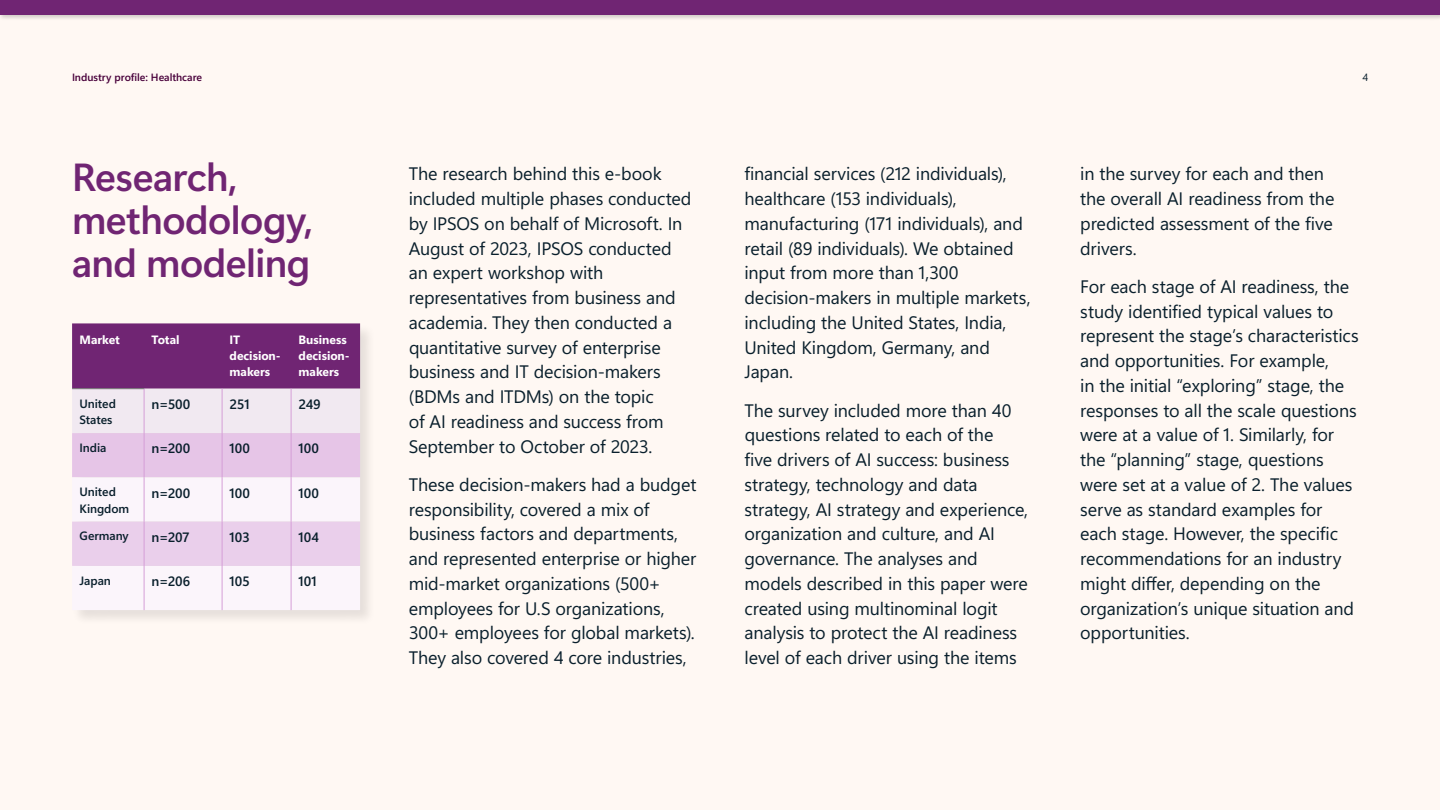
<style>
.page{position:relative;width:1440px;height:810px;background:#fff8f3}
.page>*{position:absolute;margin:0;border:0;box-sizing:border-box;transform-origin:0 0}
.Section{font:39px/42.9px "Segoe Sans 240000";letter-spacing:-.015em;color:#702573}
.SH1{font:18px/24.8px "Segoe Sans a 8000";letter-spacing:-.01em;color:#091f2c}
.Body_Copy{font:13.5px "Segoe Sans a 8000";letter-spacing:-.01em;color:#091f2c}
.Caption_1{font:12px/15.8px "Segoe Sans a 8000 2 bc 0000";color:#fff}
.SH1-2{font:12px/16.5px "Segoe Sans a 8000";letter-spacing:-.005em;color:#091f2c}
.t1{font:10.5px "Segoe Sans a 8000";letter-spacing:-.005em;color:#48003a}
.t2{font:10.5px "Segoe Sans a 8000";color:#091f2c}
</style>
<div class="page">
<div style="left:71px;top:323px;width:305px;height:303px;background:#000;opacity:.1"></div>
<svg style="left:72px;top:323px;width:288px;height:287px"></svg>
<hr style="left:72px;top:388px;width:72px;height:1px;background:#737373">
<hr style="left:144px;top:389px;width:1px;height:44px;background:#d59ed7">
<hr style="left:144px;top:433px;width:1px;height:44px;background:#d59ed7">
<hr style="left:144px;top:477px;width:1px;height:45px;background:#d59ed7">
<hr style="left:144px;top:522px;width:1px;height:44px;background:#d59ed7">
<hr style="left:144px;top:566px;width:1px;height:44px;background:#d59ed7">
<hr style="left:222px;top:389px;width:1px;height:44px;background:#d59ed7">
<hr style="left:291px;top:389px;width:1px;height:44px;background:#d59ed7">
<hr style="left:222px;top:433px;width:1px;height:44px;background:#d59ed7">
<hr style="left:291px;top:433px;width:1px;height:44px;background:#d59ed7">
<hr style="left:222px;top:477px;width:1px;height:45px;background:#d59ed7">
<hr style="left:291px;top:477px;width:1px;height:45px;background:#d59ed7">
<hr style="left:222px;top:522px;width:1px;height:44px;background:#d59ed7">
<hr style="left:291px;top:522px;width:1px;height:44px;background:#d59ed7">
<hr style="left:222px;top:566px;width:1px;height:44px;background:#d59ed7">
<hr style="left:291px;top:566px;width:1px;height:44px;background:#d59ed7">
<div style="left:0;top:0;width:1440px;height:21px;background:#000;opacity:.2"></div>
<div style="left:0;top:0;width:1440px;height:15px;background:#702573"></div>
<p class="t1" style="left:72px;top:70px;width:132px">Industry profile: Healthcare</p>
<p class="t2" style="left:1362px;top:70px;width:7px">4</p>
<h1 class="Section" style="left:72px;top:155px;width:243px">Research, methodology, and modeling</h1>
<p class="SH1" style="left:409px;top:161px;width:284px">The research behind this e-book included multiple phases conducted by IPSOS on behalf of Microsoft. In<br>August of 2023, IPSOS conducted an expert workshop with representatives from business and academia. They then conducted a quantitative survey of enterprise business and IT decision-makers (BDMs and ITDMs) on the topic<br>of AI readiness and success from<br>September to October of 2023.</p>
<p class="SH1" style="left:409px;top:472px;width:289px">These decision-makers had a budget responsibility, covered a mix of business factors and departments, and represented enterprise or higher mid-market organizations (500+ employees for U.S organizations, 300+ employees for global markets).<br>They also covered 4 core industries,</p>
<p class="Caption_1" style="left:80px;top:332px;width:42px">Market</p>
<p class="Caption_1" style="left:152px;top:332px;width:29px">Total</p>
<p class="Caption_1" style="left:230px;top:332px;width:53px">IT decision&shy;makers</p>
<p class="Caption_1" style="left:299px;top:332px;width:53px">Business decision&shy;makers</p>
<p class="SH1-2" style="left:80px;top:395px;width:38px">United<br>States</p>
<p class="Body_Copy" style="left:152px;top:395px;width:40px">n=500</p>
<p class="Body_Copy" style="left:230px;top:395px;width:22px">251</p>
<p class="Body_Copy" style="left:299px;top:395px;width:24px">249</p>
<p class="SH1-2" style="left:80px;top:439px;width:28px">India</p>
<p class="Body_Copy" style="left:152px;top:439px;width:40px">n=200</p>
<p class="Body_Copy" style="left:230px;top:439px;width:22px">100</p>
<p class="Body_Copy" style="left:299px;top:439px;width:22px">100</p>
<p class="SH1-2" style="left:80px;top:483px;width:51px">United<br>Kingdom</p>
<p class="Body_Copy" style="left:152px;top:483px;width:40px">n=200</p>
<p class="Body_Copy" style="left:230px;top:483px;width:22px">100</p>
<p class="Body_Copy" style="left:299px;top:483px;width:22px">100</p>
<p class="SH1-2" style="left:80px;top:528px;width:51px">Germany</p>
<p class="Body_Copy" style="left:152px;top:527px;width:40px">n=207</p>
<p class="Body_Copy" style="left:230px;top:527px;width:22px">103</p>
<p class="Body_Copy" style="left:299px;top:527px;width:22px">104</p>
<p class="SH1-2" style="left:80px;top:572px;width:33px">Japan</p>
<p class="Body_Copy" style="left:152px;top:572px;width:40px">n=206</p>
<p class="Body_Copy" style="left:230px;top:572px;width:22px">105</p>
<p class="Body_Copy" style="left:299px;top:572px;width:20px">101</p>
<p class="SH1" style="left:744px;top:161px;width:288px">financial services (212 individuals), healthcare (153 individuals), manufacturing (171 individuals), and retail (89 individuals). We obtained input from more than 1,300 decision-makers in multiple markets, including the United States, India,<br>United Kingdom, Germany, and<br>Japan.</p>
<p class="SH1" style="left:744px;top:397px;width:285px">The survey included more than 40 questions related to each of the<br>five drivers of AI success: business strategy, technology and data strategy, AI strategy and experience, organization and culture, and AI governance. The analyses and models described in this paper were created using multinominal logit analysis to protect the AI readiness level of each driver using the items</p>
<p class="SH1" style="left:1080px;top:161px;width:256px">in the survey for each and then the overall AI readiness from the predicted assessment of the five drivers.</p>
<p class="SH1" style="left:1080px;top:274px;width:280px">For each stage of AI readiness, the study identified typical values to represent the stage’s characteristics and opportunities. For example,<br>in the initial “exploring” stage, the responses to all the scale questions were at a value of 1. Similarly, for the “planning” stage, questions were set at a value of 2. The values serve as standard examples for each stage. However, the specific recommendations for an industry might differ, depending on the organization’s unique situation and opportunities.</p>
</div>
